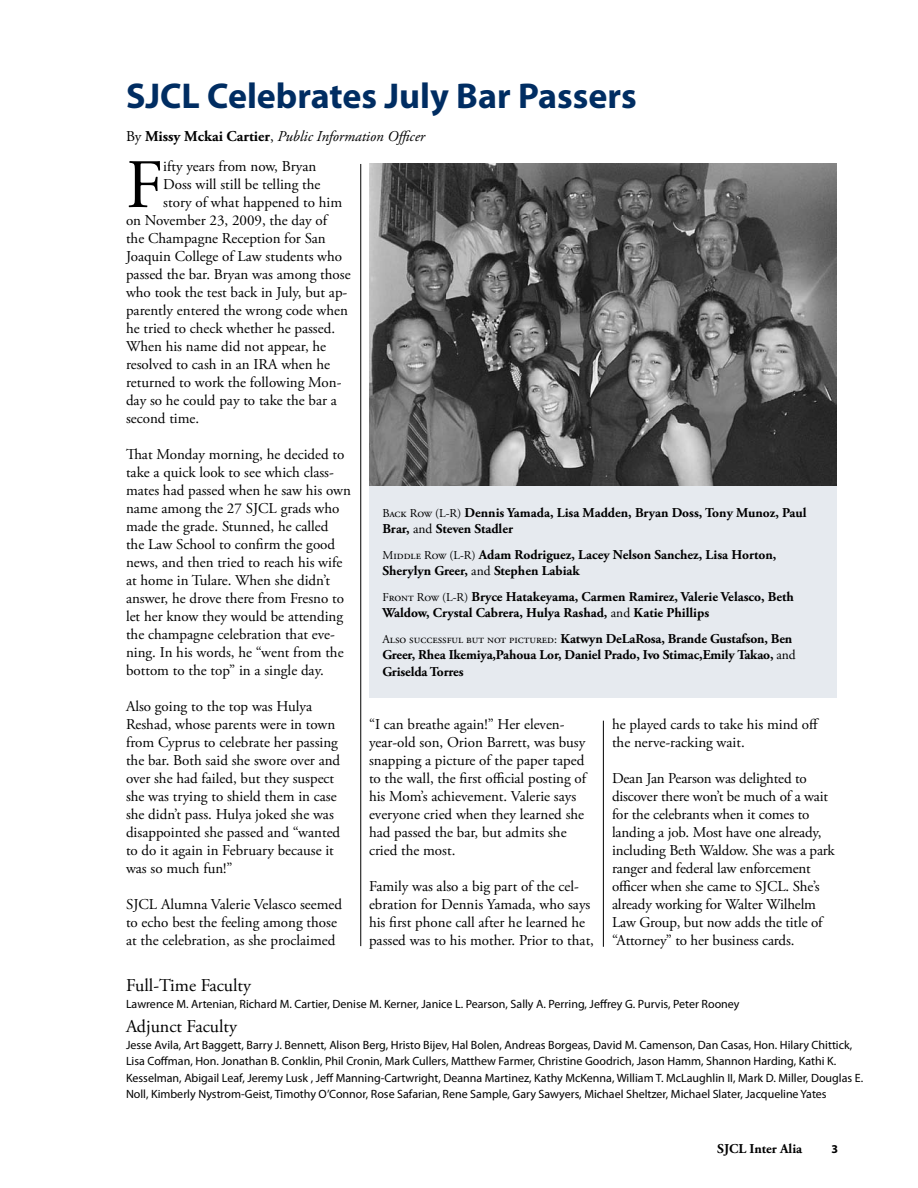
<style>
.page{position:relative;width:918px;height:1188px;background:#fff}
.page>*{position:absolute;margin:0;border:0;box-sizing:border-box;transform-origin:0 0}
.t1{font:69.3px "Adobe Garamond Pro";color:#000}
.t2{font:700 36px "Myriad Pro";color:#002d62}
.t3{font:18px "Adobe Garamond Pro";letter-spacing:-.03em;color:#000}
.t4{font:15px/18px "Adobe Garamond Pro";letter-spacing:-.015em;color:#000}
.t5{font:15px/18px "Adobe Garamond Pro";letter-spacing:-.05em;color:#000}
.t6{font:italic 15px "Adobe Garamond Pro";color:#000}
.t7{font:700 13.5px/16.5px "Adobe Garamond Pro";color:#000}
.t8{font:12px/16.5px "Myriad Pro";color:#000}
.t9{font:700 12px "Myriad Pro";color:#000}
.s1{font-style:normal}
.s2{font-weight:700;font-style:normal}
.s3{font-weight:400;font-size:12px}
.s4{font-weight:400}
</style>
<div class="page">
<div style="left:369px;top:485px;width:468px;height:213px;background:#e6eaef"></div>
<img style="left:369px;top:164px;width:468px;height:322px">
<hr style="left:603px;top:721px;width:1px;height:226px;background:#000">
<hr style="left:360px;top:164px;width:1px;height:782px;background:#000">
<h2 class="t2" style="left:126px;top:72px;width:512px">SJCL Celebrates July Bar Passers</h2>
<p class="t6" style="left:126px;top:128px;width:301px"><span class="s1">By</span> <span class="s2">Missy Mckai Cartier</span><span class="s1">,</span> Public Information Officer</p>
<h1 class="t1" style="left:126px;top:143px;width:39px">F</h1>
<p class="t4" style="left:163px;top:158px;width:155px">ifty years from now, Bryan</p>
<p class="t4" style="left:163px;top:176px;width:159px">Doss will still be telling the</p>
<p class="t4" style="left:163px;top:194px;width:180px">story of what happened to him</p>
<p class="t4" style="left:126px;top:212px;width:204px">on November 23, 2009, the day of</p>
<p class="t4" style="left:126px;top:230px;width:201px">the Champagne Reception for San</p>
<p class="t4" style="left:126px;top:248px;width:218px">Joaquin College of Law students who</p>
<p class="t4" style="left:126px;top:266px;width:226px">passed the bar. Bryan was among those</p>
<p class="t4" style="left:126px;top:284px;width:223px">who took the test back in July, but ap-</p>
<p class="t4" style="left:126px;top:302px;width:223px">parently entered the wrong code when</p>
<p class="t4" style="left:126px;top:320px;width:211px">he tried to check whether he passed.</p>
<p class="t4" style="left:126px;top:338px;width:202px">When his name did not appear, he</p>
<p class="t4" style="left:126px;top:356px;width:206px">resolved to cash in an IRA when he</p>
<p class="t4" style="left:126px;top:374px;width:217px">returned to work the following Mon-</p>
<p class="t4" style="left:126px;top:392px;width:213px">day so he could pay to take the bar a</p>
<p class="t4" style="left:126px;top:410px;width:75px">second time.</p>
<p class="t4" style="left:126px;top:446px;width:226px">That Monday morning, he decided to take a quick look to see which class&shy;mates had passed when he saw his own name among the 27 SJCL grads who made the grade. Stunned, he called<br>the Law School to confirm the good news, and then tried to reach his wife at home in Tulare. When she didn’t answer, he drove there from Fresno to let her know they would be attending the champagne celebration that eve&shy;ning. In his words, he “went from the bottom to the top” in a single day.</p>
<p class="t4" style="left:126px;top:698px;width:216px">Also going to the top was Hulya Reshad, whose parents were in town from Cyprus to celebrate her passing the bar. Both said she swore over and over she had failed, but they suspect she was trying to shield them in case she didn’t pass. Hulya joked she was disappointed she passed and “wanted to do it again in February because it was so much fun!”</p>
<p class="t4" style="left:126px;top:896px;width:218px">SJCL Alumna Valerie Velasco seemed to echo best the feeling among those at the celebration, as she proclaimed</p>
<p class="t7" style="left:382px;top:505px;width:426px"><span class="s3">Back Row (L-R)</span> Dennis Yamada, Lisa Madden, Bryan Doss, Tony Munoz, Paul<br>Brar, <span class="s4">and</span> Steven Stadler</p>
<p class="t7" style="left:382px;top:547px;width:395px"><span class="s3">Middle Row (L-R)</span> Adam Rodriguez, Lacey Nelson Sanchez, Lisa Horton,<br>Sherylyn Greer, <span class="s4">and</span> Stephen Labiak</p>
<p class="t7" style="left:382px;top:589px;width:413px"><span class="s3">Front Row (L-R)</span> Bryce Hatakeyama, Carmen Ramirez, Valerie Velasco, Beth<br>Waldow, Crystal Cabrera, Hulya Rashad, <span class="s4">and</span> Katie Phillips</p>
<p class="t7" style="left:382px;top:631px;width:415px"><span class="s3">Also successful but not pictured:</span> Katwyn DeLaRosa, Brande Gustafson, Ben<br>Greer, Rhea Ikemiya,Pahoua Lor, Daniel Prado, Ivo Stimac,Emily Takao, <span class="s4">and<br></span>Griselda Torres</p>
<p class="t4" style="left:369px;top:716px;width:220px">“I can breathe again!” Her eleven&shy;year-old son, Orion Barrett, was busy snapping a picture of the paper taped to the wall, the first official posting of his Mom’s achievement. Valerie says everyone cried when they learned she had passed the bar, but admits she cried the most.</p>
<p class="t5" style="left:369px;top:878px;width:227px">Family was also a big part of the cel&shy;ebration for Dennis Yamada, who says his first phone call after he learned he passed was to his mother. Prior to that,</p>
<p class="t4" style="left:612px;top:716px;width:209px">he played cards to take his mind off the nerve-racking wait.</p>
<p class="t4" style="left:612px;top:770px;width:225px">Dean Jan Pearson was delighted to discover there won’t be much of a wait for the celebrants when it comes to landing a job. Most have one already, including Beth Waldow. She was a park ranger and federal law enforcement officer when she came to SJCL. She’s already working for Walter Wilhelm Law Group, but now adds the title of “Attorney” to her business cards.</p>
<p class="t3" style="left:126px;top:975px;width:127px">Full-Time Faculty</p>
<p class="t8" style="left:126px;top:995px;width:615px">Lawrence M. Artenian, Richard M. Cartier, Denise M. Kerner, Janice L. Pearson, Sally A. Perring, Jeffrey G. Purvis, Peter Rooney</p>
<p class="t3" style="left:126px;top:1016px;width:112px">Adjunct Faculty</p>
<p class="t8" style="left:126px;top:1036px;width:739px">Jesse Avila, Art Baggett, Barry J. Bennett, Alison Berg, Hristo Bijev, Hal Bolen, Andreas Borgeas, David M. Camenson, Dan Casas, Hon. Hilary Chittick, Lisa Coffman, Hon. Jonathan B. Conklin, Phil Cronin, Mark Cullers, Matthew Farmer, Christine Goodrich, Jason Hamm, Shannon Harding, Kathi K.<br>Kesselman, Abigail Leaf, Jeremy Lusk , Jeff Manning-Cartwright, Deanna Martinez, Kathy McKenna, William T. McLaughlin II, Mark D. Miller, Douglas E.<br>Noll, Kimberly Nystrom-Geist, Timothy O’Connor, Rose Safarian, Rene Sample, Gary Sawyers, Michael Sheltzer, Michael Slater, Jacqueline Yates</p>
<p class="t7" style="left:717px;top:1141px;width:87px">SJCL Inter Alia</p>
<p class="t9" style="left:832px;top:1141px;width:8px">3</p>
</div>
